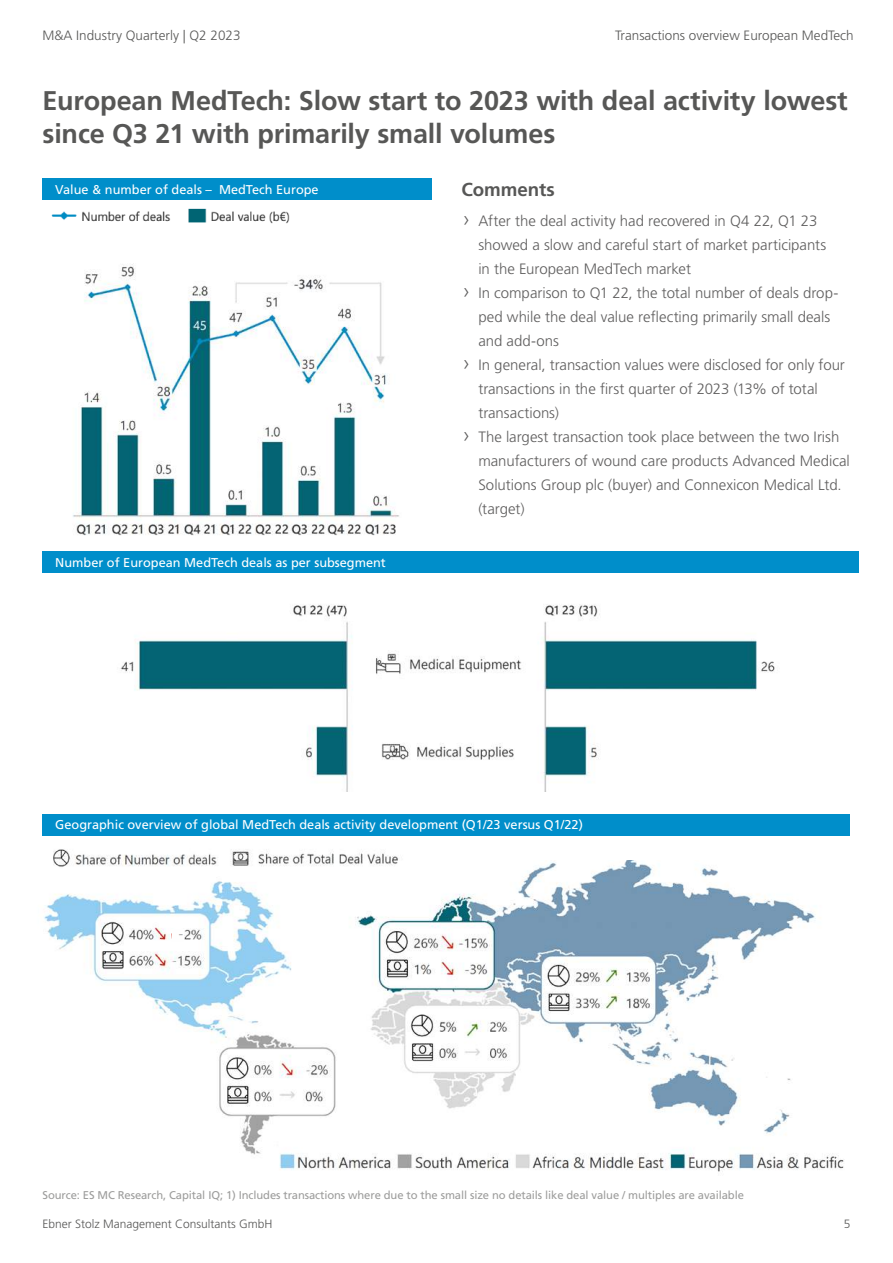
<style>
.page{position:relative;width:893px;height:1263px;background:#fff}
.page>*{position:absolute;margin:0;border:0;box-sizing:border-box;transform-origin:0 0}
.t1{font:700 27px/33px "Frutiger LT Std";letter-spacing:-.005em;color:#575756}
.t2{font:300 21px "Frutiger LT Std";color:#5f5e5e}
.t3{font:700 18.75px "Frutiger LT Std";color:#575756}
.t4{font:300 15px/24px "Frutiger LT Std";color:#5f5e5e}
.t5{font:300 13.5px "Frutiger LT Std";color:#575756}
.t6{font:12.75px "Frutiger LT Std";color:#fff}
.t7{font:300 12px "Frutiger LT Std";color:#575756}
.t8{font:11.25px "Frutiger LT Std";letter-spacing:-.01em;color:#9d9d9c}
</style>
<div class="page">
<div style="left:43px;top:552px;width:816px;height:21px;background:#008eca"></div>
<div style="left:43px;top:814px;width:807px;height:21px;background:#008eca"></div>
<div style="left:43px;top:179px;width:389px;height:21px;background:#008eca"></div>
<img style="left:51px;top:208px;width:239px;height:16px">
<img style="left:73px;top:263px;width:326px;height:273px">
<img style="left:120px;top:604px;width:655px;height:188px">
<img style="left:44px;top:861px;width:800px;height:311px">
<img style="left:53px;top:849px;width:357px;height:20px">
<svg style="left:172px;top:930px;width:11px;height:11px"></svg>
<p class="t5" style="left:43px;top:28px;width:200px">M&amp;A Industry Quarterly | Q2 2023</p>
<p class="t5" style="left:615px;top:28px;width:240px">Transactions overview European MedTech</p>
<h1 class="t1" style="left:43px;top:84px;width:807px">European MedTech: Slow start to 2023 with deal activity lowest since Q3 21 with primarily small volumes</h1>
<p class="t6" style="left:55px;top:182px;width:265px">Value &amp; number of deals – MedTech Europe</p>
<p class="t6" style="left:55px;top:555px;width:332px">Number of European MedTech deals as per subsegment</p>
<p class="t3" style="left:461px;top:178px;width:95px">Comments</p>
<h2 class="t2" style="left:463px;top:207px;width:7px">›</h2>
<h2 class="t2" style="left:463px;top:279px;width:7px">›</h2>
<h2 class="t2" style="left:463px;top:351px;width:7px">›</h2>
<h2 class="t2" style="left:463px;top:423px;width:7px">›</h2>
<p class="t4" style="left:478px;top:209px;width:373px">After the deal activity had recovered in Q4 22, Q1 23 showed a slow and careful start of market participants<br>in the European MedTech market<br>In comparison to Q1 22, the total number of deals drop&shy;ped while the deal value reflecting primarily small deals and add-ons<br>In general, transaction values were disclosed for only four transactions in the first quarter of 2023 (13% of total transactions)<br>The largest transaction took place between the two Irish manufacturers of wound care products Advanced Medical Solutions Group plc (buyer) and Connexicon Medical Ltd. (target)</p>
<p class="t6" style="left:55px;top:817px;width:529px">Geographic overview of global MedTech deals activity development (Q1/23 versus Q1/22)</p>
<p class="t8" style="left:43px;top:1188px;width:703px">Source: ES MC Research, Capital IQ; 1) Includes transactions where due to the small size no details like deal value / multiples are available</p>
<p class="t7" style="left:43px;top:1217px;width:232px">Ebner Stolz Management Consultants GmbH</p>
<p class="t7" style="left:844px;top:1217px;width:8px">5</p>
</div>
